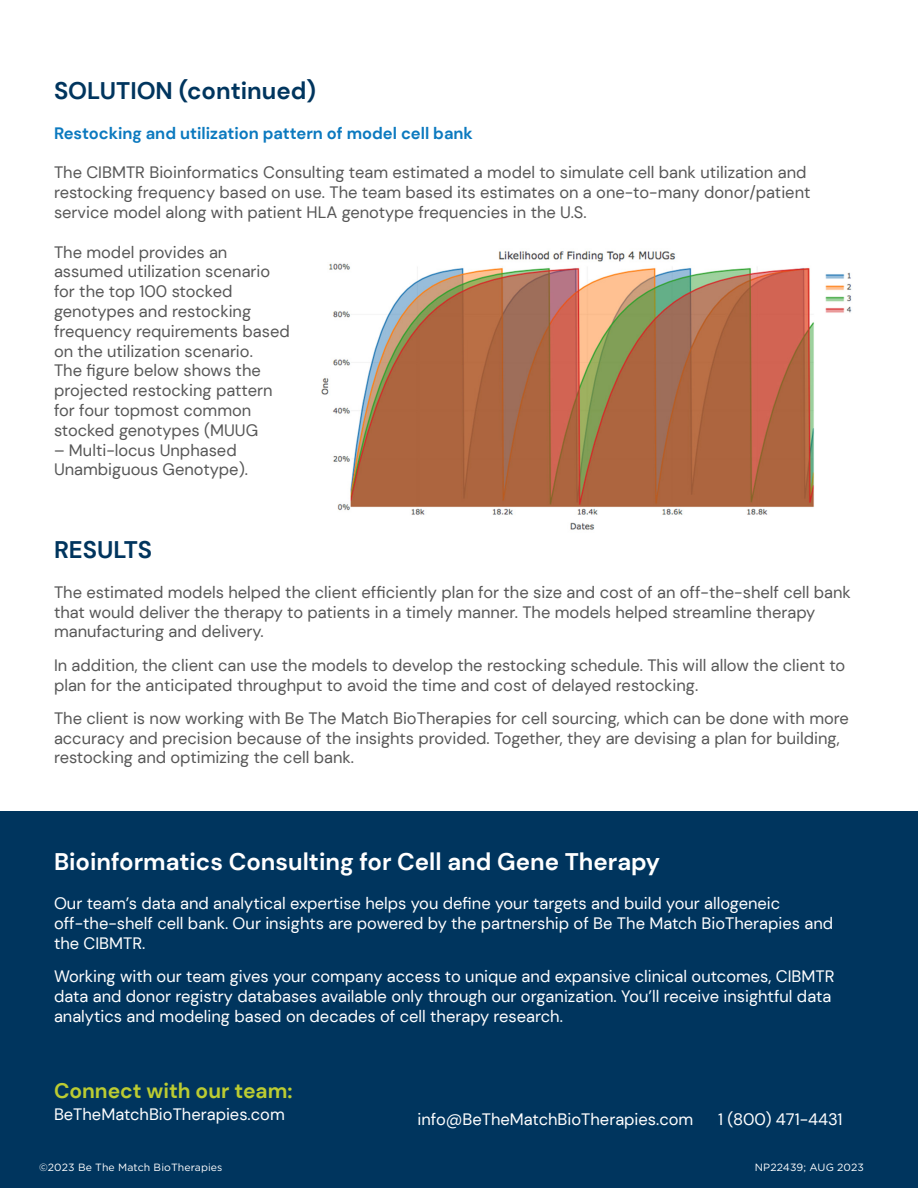
<style>
.page{position:relative;width:918px;height:1188px;background:#fff}
.page>*{position:absolute;margin:0;border:0;box-sizing:border-box;transform-origin:0 0}
.t1{font:700 24px "DM Sans";color:#fff}
.t2{font:700 24px "DM Sans";color:#00355e}
.t3{font:700 21px "DM Sans";color:#bccc32}
.t4{font:16.5px/19.8px "DM Sans";color:#575757}
.t5{font:16.5px/19.8px "DM Sans";color:#fff}
.t6{font:700 16.5px "DM Sans";color:#0b79bf}
.t7{font:10.5px "Gotham";letter-spacing:.01em;color:#fff}
</style>
<div class="page">
<div style="left:0;top:811px;width:918px;height:377px;background:#00355e"></div>
<img style="left:321px;top:251px;width:531px;height:279px">
<p class="t2" style="left:54px;top:76px;width:263px">SOLUTION (continued)</p>
<p class="t6" style="left:54px;top:123px;width:420px">Restocking and utilization pattern of model cell bank</p>
<p class="t4" style="left:54px;top:163px;width:758px">The CIBMTR Bioinformatics Consulting team estimated a model to simulate cell bank utilization and restocking frequency based on use. The team based its estimates on a one-to-many donor/patient service model along with patient HLA genotype frequencies in the U.S.</p>
<p class="t4" style="left:54px;top:242px;width:237px">The model provides an assumed utilization scenario for the top 100 stocked genotypes and restocking frequency requirements based on the utilization scenario.<br>The figure below shows the projected restocking pattern for four topmost common stocked genotypes (MUUG</p>
<p class="t4" style="left:54px;top:440px;width:196px">– Multi-locus Unphased<br>Unambiguous Genotype).</p>
<p class="t2" style="left:54px;top:535px;width:100px">RESULTS</p>
<p class="t4" style="left:54px;top:582px;width:798px">The estimated models helped the client efficiently plan for the size and cost of an off-the-shelf cell bank that would deliver the therapy to patients in a timely manner. The models helped streamline therapy manufacturing and delivery.</p>
<p class="t4" style="left:54px;top:655px;width:793px">In addition, the client can use the models to develop the restocking schedule. This will allow the client to plan for the anticipated throughput to avoid the time and cost of delayed restocking.</p>
<p class="t4" style="left:54px;top:708px;width:796px">The client is now working with Be The Match BioTherapies for cell sourcing, which can be done with more accuracy and precision because of the insights provided. Together, they are devising a plan for building, restocking and optimizing the cell bank.</p>
<p class="t1" style="left:54px;top:846px;width:608px">Bioinformatics Consulting for Cell and Gene Therapy</p>
<p class="t5" style="left:54px;top:893px;width:781px">Our team’s data and analytical expertise helps you define your targets and build your allogeneic off-the-shelf cell bank. Our insights are powered by the partnership of Be The Match BioTherapies and the CIBMTR.</p>
<p class="t5" style="left:54px;top:966px;width:782px">Working with our team gives your company access to unique and expansive clinical outcomes, CIBMTR data and donor registry databases available only through our organization. You’ll receive insightful data analytics and modeling based on decades of cell therapy research.</p>
<p class="t3" style="left:54px;top:1077px;width:240px">Connect with our team:</p>
<p class="t5" style="left:54px;top:1105px;width:232px">BeTheMatchBioTherapies.com</p>
<p class="t5" style="left:418px;top:1109px;width:277px">info@BeTheMatchBioTherapies.com</p>
<p class="t5" style="left:718px;top:1109px;width:126px">1 (800) 471-4431</p>
<p class="t7" style="left:39px;top:1161px;width:185px">©2023 Be The Match BioTherapies</p>
<p class="t7" style="left:755px;top:1161px;width:111px">NP22439; AUG 2023</p>
</div>
